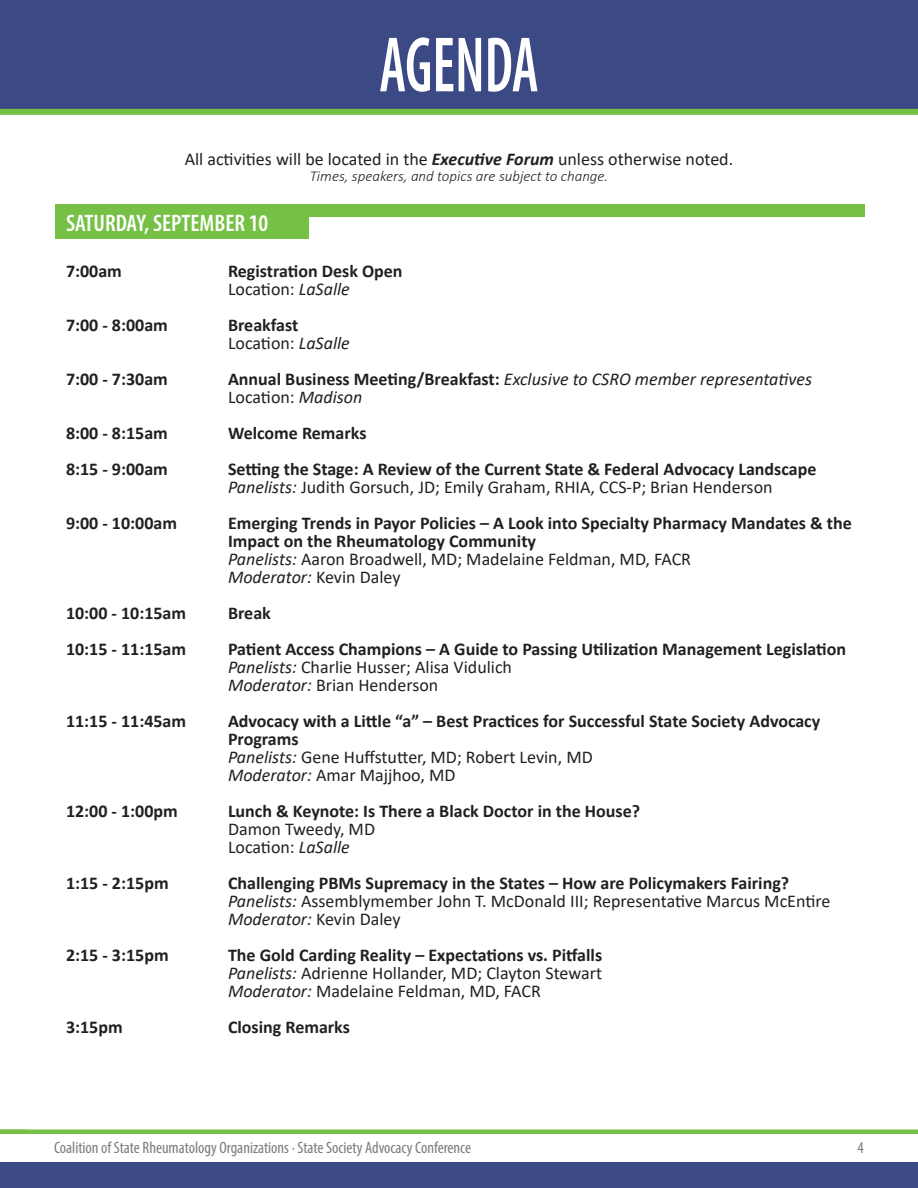
<style>
.page{position:relative;width:918px;height:1188px;background:#fff}
.page>*{position:absolute;margin:0;border:0;box-sizing:border-box;transform-origin:0 0}
.t1{font:600 condensed 79.2px "Myriad Pro";color:#fff;scale:.76 1}
.t2{font:600 condensed 24px "Myriad Pro";color:#fff}
.t3{font:700 18px/18px "Calibri";color:#231f20}
.t4{font:18px "Calibri";color:#231f20}
.t5{font:italic 18px/18px "Calibri";color:#231f20}
.t6{font:condensed 16.5px "Myriad Pro";color:#7a7c7f}
.t7{font:italic 300 15px "Calibri";color:#231f20}
.s1{font-weight:700;font-style:italic}
.s2{font-weight:400}
.s3{font-weight:400;font-style:italic}
.s4{font-style:italic}
.s5{font-weight:700;font-style:normal}
.s6{font-style:normal}
</style>
<div class="page">
<div style="left:0;top:0;width:918px;height:109px;background:#3b4984"></div>
<hr style="left:0;top:1130px;width:918px;height:4px;background:#75c045">
<div style="left:0;top:1162px;width:918px;height:26px;background:#3b4984"></div>
<div style="left:55px;top:204px;width:809px;height:35px;background:#75c045"></div>
<div style="left:309px;top:217px;width:575px;height:28px;background:#fff"></div>
<div style="left:0;top:109px;width:918px;height:6px;background:#75c045"></div>
<p class="t1" style="left:379px;top:16px;width:211px">AGENDA</p>
<p class="t4" style="left:185px;top:146px;width:550px">All activities will be located in the <span class="s1">Executive Forum</span> unless otherwise noted.</p>
<p class="t7" style="left:310px;top:167px;width:300px">Times, speakers, and topics are subject to change.</p>
<p class="t2" style="left:66px;top:208px;width:204px">SATURDAY, SEPTEMBER 10</p>
<p class="t3" style="left:66px;top:262px;width:57px">7:00am</p>
<p class="t3" style="left:228px;top:262px;width:176px">Registration Desk Open<br><span class="s2">Location:</span> <span class="s3">LaSalle</span></p>
<p class="t3" style="left:66px;top:316px;width:103px">7:00 - 8:00am</p>
<p class="t3" style="left:228px;top:316px;width:72px">Breakfast</p>
<p class="t4" style="left:228px;top:331px;width:123px">Location: <span class="s4">LaSalle</span></p>
<p class="t3" style="left:66px;top:370px;width:103px">7:00 - 7:30am</p>
<p class="t5" style="left:228px;top:369px;width:586px"><span class="s5">Annual Business Meeting/Breakfast:</span> Exclusive to CSRO member representatives<br><span class="s6">Location:</span> Madison</p>
<p class="t3" style="left:66px;top:424px;width:103px">8:00 - 8:15am</p>
<p class="t3" style="left:228px;top:424px;width:140px">Welcome Remarks</p>
<p class="t3" style="left:66px;top:460px;width:103px">8:15 - 9:00am</p>
<p class="t3" style="left:228px;top:460px;width:590px">Setting the Stage: A Review of the Current State &amp; Federal Advocacy Landscape</p>
<p class="t4" style="left:228px;top:475px;width:546px"><span class="s4">Panelists:</span> Judith Gorsuch, JD; Emily Graham, RHIA, CCS-P; Brian Henderson</p>
<p class="t3" style="left:66px;top:514px;width:112px">9:00 - 10:00am</p>
<p class="t3" style="left:228px;top:514px;width:625px">Emerging Trends in Payor Policies – A Look into Specialty Pharmacy Mandates &amp; the<br>Impact on the Rheumatology Community</p>
<p class="t4" style="left:228px;top:547px;width:465px"><span class="s4">Panelists:</span> Aaron Broadwell, MD; Madelaine Feldman, MD, FACR</p>
<p class="t5" style="left:228px;top:567px;width:174px">Moderator: <span class="s6">Kevin Daley</span></p>
<p class="t3" style="left:66px;top:604px;width:122px">10:00 - 10:15am</p>
<p class="t3" style="left:228px;top:604px;width:44px">Break</p>
<p class="t3" style="left:66px;top:640px;width:122px">10:15 - 11:15am</p>
<p class="t3" style="left:228px;top:640px;width:620px">Patient Access Champions – A Guide to Passing Utilization Management Legislation</p>
<p class="t4" style="left:228px;top:655px;width:286px"><span class="s4">Panelists:</span> Charlie Husser; Alisa Vidulich</p>
<p class="t4" style="left:228px;top:673px;width:212px"><span class="s4">Moderator:</span> Brian Henderson</p>
<p class="t3" style="left:66px;top:712px;width:122px">11:15 - 11:45am</p>
<p class="t3" style="left:228px;top:712px;width:594px">Advocacy with a Little “a” – Best Practices for Successful State Society Advocacy<br>Programs</p>
<p class="t4" style="left:228px;top:745px;width:366px"><span class="s4">Panelists:</span> Gene Huffstutter, MD; Robert Levin, MD</p>
<p class="t4" style="left:228px;top:763px;width:229px"><span class="s4">Moderator:</span> Amar Majjhoo, MD</p>
<p class="t3" style="left:66px;top:802px;width:113px">12:00 - 1:00pm</p>
<p class="t3" style="left:228px;top:802px;width:414px">Lunch &amp; Keynote: Is There a Black Doctor in the House?</p>
<p class="t4" style="left:228px;top:817px;width:149px">Damon Tweedy, MD</p>
<p class="t4" style="left:228px;top:835px;width:123px">Location: <span class="s4">LaSalle</span></p>
<p class="t3" style="left:66px;top:874px;width:104px">1:15 - 2:15pm</p>
<p class="t3" style="left:228px;top:874px;width:563px">Challenging PBMs Supremacy in the States – How are Policymakers Fairing?</p>
<p class="t4" style="left:228px;top:889px;width:604px"><span class="s4">Panelists:</span> Assemblymember John T. McDonald III; Representative Marcus McEntire</p>
<p class="t5" style="left:228px;top:909px;width:174px">Moderator: <span class="s6">Kevin Daley</span></p>
<p class="t3" style="left:66px;top:946px;width:104px">2:15 - 3:15pm</p>
<p class="t3" style="left:228px;top:946px;width:376px">The Gold Carding Reality – Expectations vs. Pitfalls</p>
<p class="t4" style="left:228px;top:961px;width:376px"><span class="s4">Panelists:</span> Adrienne Hollander, MD; Clayton Stewart</p>
<p class="t4" style="left:228px;top:979px;width:314px"><span class="s4">Moderator:</span> Madelaine Feldman, MD, FACR</p>
<p class="t3" style="left:66px;top:1018px;width:58px">3:15pm</p>
<p class="t3" style="left:228px;top:1018px;width:124px">Closing Remarks</p>
<p class="t6" style="left:54px;top:1137px;width:419px">Coalition of State Rheumatology Organizations · State Society Advocacy Conference</p>
<p class="t6" style="left:858px;top:1137px;width:8px">4</p>
</div>
